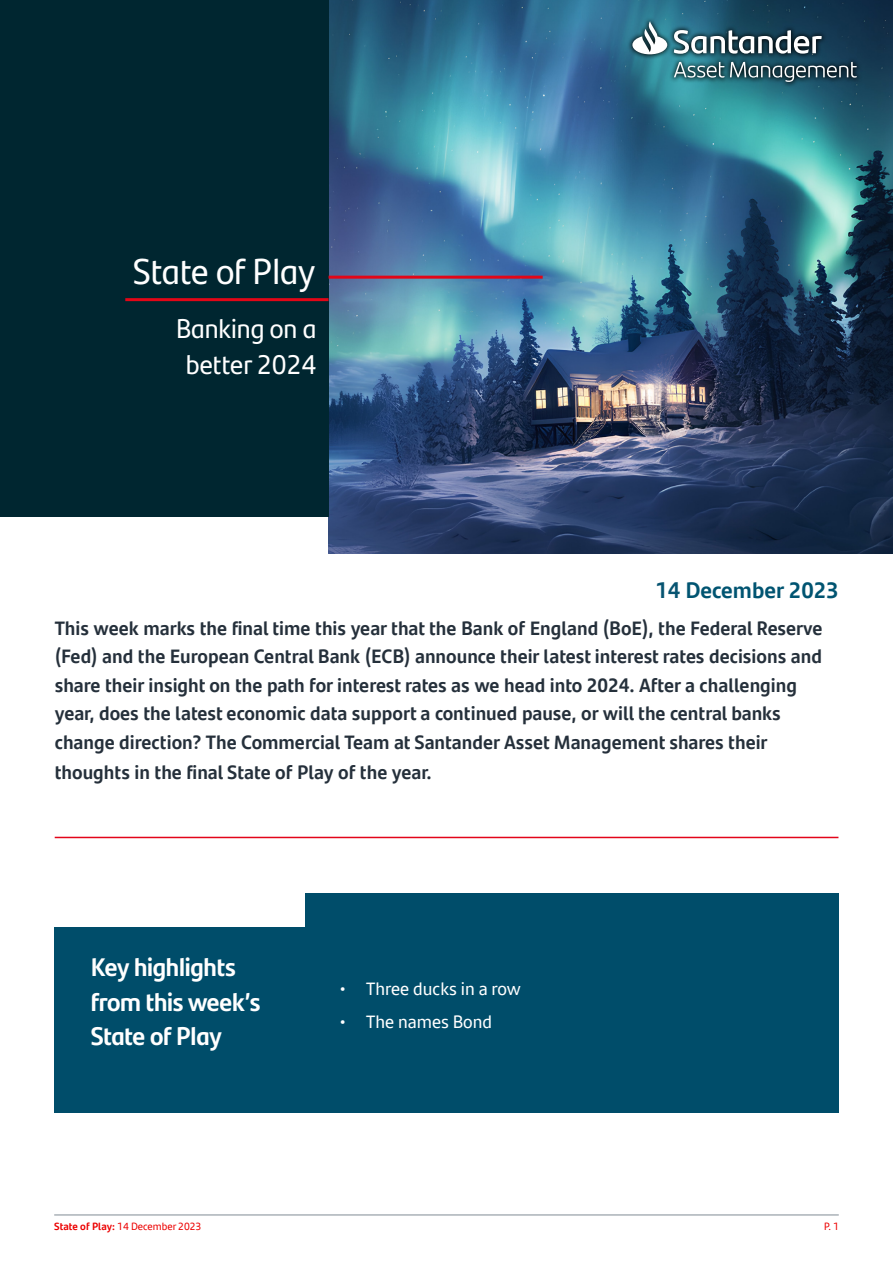
<style>
.page{position:relative;width:893px;height:1263px;background:#fff}
.page>*{position:absolute;margin:0;border:0;box-sizing:border-box;transform-origin:0 0}
.t1{font:36px "Santander Headline";color:#fff}
.t2{font:27px/36px "Santander Headline";color:#fff;text-align:center}
.t3{font:700 25.5px/34.5px "Santander Headline";letter-spacing:-.01em;color:#fff}
.t4{font:700 22.5px "Santander Text";color:#005471}
.t5{font:700 19.5px/28.8px "Santander Text";color:#25303b}
.t6{font:18px "Santander Text";color:#fff}
.t7{font:10.5px "Santander Text";color:#ec0000}
.t8{font:10.5px "Santander Headline";color:#ec0000}
.s1{color:#075471}
.s2{font-family:"Santander Headline"}
.s3{font-weight:700}
</style>
<div class="page">
<hr style="left:54px;top:1215px;width:785px;height:1px;background:#808b94">
<div style="left:54px;top:893px;width:785px;height:219px;background:#004d6a"></div>
<div style="left:43px;top:890px;width:262px;height:37px;background:#fff"></div>
<hr style="left:55px;top:837px;width:783px;height:1px;background:#e3051a">
<img style="left:328px;top:0;width:565px;height:554px">
<div style="left:0;top:0;width:328px;height:516px;background:#002630"></div>
<hr style="left:125px;top:298px;width:203px;height:3px;background:#e30617">
<svg style="left:627px;top:16px;width:235px;height:72px;background:#226176"></svg>
<svg style="left:632px;top:21px;width:225px;height:61px;background:#46707e"></svg>
<hr style="left:328px;top:276px;width:215px;height:3px;background:#e30617">
<h1 class="t1" style="left:133px;top:244px;width:183px">State of Play</h1>
<h2 class="t2" style="left:176px;top:310px;width:142px">Banking on a better 2024</h2>
<p class="t4" style="left:655px;top:573px;width:185px"><span class="s1">14</span> December 2023</p>
<p class="t5" style="left:55px;top:612px;width:769px">This week marks the final time this year that the Bank of England (BoE), the Federal Reserve (Fed) and the European Central Bank (ECB) announce their latest interest rates decisions and share their insight on the path for interest rates as we head into 2024. After a challenging year, does the latest economic data support a continued pause, or will the central banks change direction? The Commercial Team at Santander Asset Management shares their thoughts in the final State of Play of the year.</p>
<h3 class="t3" style="left:91px;top:948px;width:171px">Key highlights from this week’s<br>State of Play</h3>
<p class="t6" style="left:339px;top:975px;width:183px"><span class="s2">•</span> Three ducks in a row</p>
<p class="t6" style="left:339px;top:1008px;width:155px"><span class="s2">•</span> The names Bond</p>
<p class="t7" style="left:54px;top:1218px;width:149px"><span class="s3">State of Play:</span> 14 December 2023</p>
<p class="t8" style="left:824px;top:1218px;width:16px">P. 1</p>
</div>
